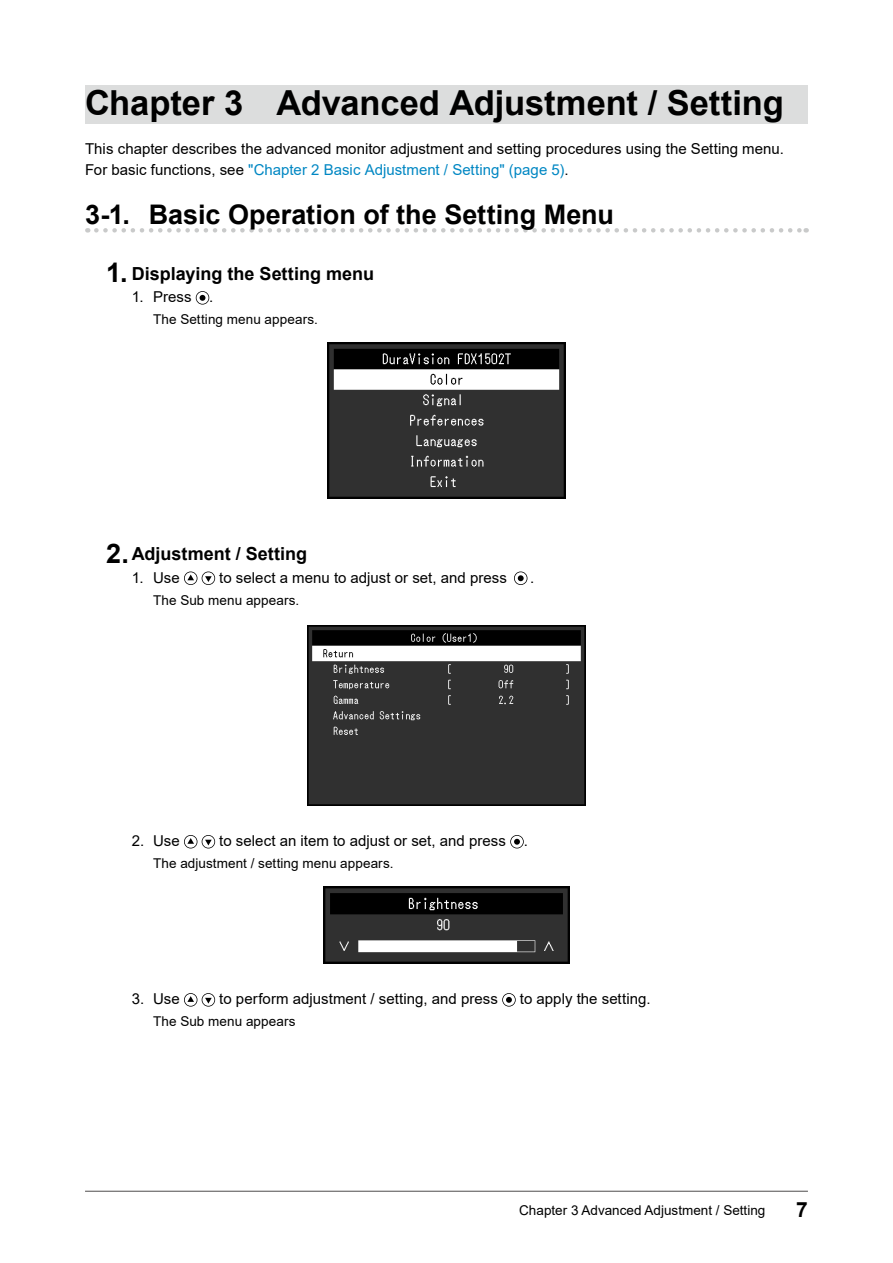
<style>
.page{position:relative;width:893px;height:1263px;background:#fff}
.page>*{position:absolute;margin:0;border:0;box-sizing:border-box;transform-origin:0 0}
.t1{font:700 34.5px "Arial";letter-spacing:-.005em;color:#000}
.t2{font:700 27px "Arial";color:#000}
.t3{font:700 21px "Arial";color:#000}
.t4{font:700 18px "Arial";color:#000}
.t5{font:15px/21px "Arial";letter-spacing:.005em;color:#000}
.t6{font:13.5px "Arial";letter-spacing:.005em;color:#000}
.s1{color:#0087c3}
.s2{font-size:27px}
</style>
<div class="page">
<div style="left:85px;top:85px;width:723px;height:39px;background:#dcdddd"></div>
<svg style="left:96px;top:228px;width:711px;height:5px"></svg>
<svg style="left:196px;top:291px;width:13px;height:14px"></svg>
<img style="left:328px;top:342px;width:237px;height:156px">
<svg style="left:184px;top:571px;width:31px;height:14px"></svg>
<svg style="left:514px;top:571px;width:13px;height:14px"></svg>
<img style="left:308px;top:626px;width:277px;height:179px">
<svg style="left:184px;top:835px;width:31px;height:13px"></svg>
<svg style="left:510px;top:835px;width:14px;height:13px"></svg>
<img style="left:324px;top:886px;width:245px;height:77px">
<svg style="left:184px;top:993px;width:31px;height:13px"></svg>
<svg style="left:502px;top:993px;width:14px;height:13px"></svg>
<hr style="left:85px;top:1191px;width:723px;height:1px;background:#595757">
<h1 class="t1" style="left:85px;top:78px;width:700px">Chapter 3 Advanced Adjustment / Setting</h1>
<p class="t5" style="left:85px;top:138px;width:700px">This chapter describes the advanced monitor adjustment and setting procedures using the Setting menu.<br>For basic functions, see <span class="s1">"Chapter 2 Basic Adjustment / Setting" (page 5)</span>.</p>
<h2 class="t2" style="left:85px;top:196px;width:531px">3-1. Basic Operation of the Setting Menu</h2>
<p class="t4" style="left:106px;top:260px;width:269px"><span class="s2">1.</span> Displaying the Setting menu</p>
<p class="t5" style="left:132px;top:287px;width:83px">1. Press .</p>
<p class="t6" style="left:153px;top:310px;width:166px">The Setting menu appears.</p>
<p class="t4" style="left:106px;top:541px;width:202px"><span class="s2">2.</span> Adjustment / Setting</p>
<p class="t5" style="left:132px;top:567px;width:49px">1. Use</p>
<p class="t5" style="left:219px;top:567px;width:289px">to select a menu to adjust or set, and press</p>
<p class="t5" style="left:530px;top:567px;width:6px">.</p>
<p class="t6" style="left:153px;top:591px;width:148px">The Sub menu appears.</p>
<p class="t5" style="left:132px;top:830px;width:49px">2. Use</p>
<p class="t5" style="left:219px;top:830px;width:310px">to select an item to adjust or set, and press .</p>
<p class="t6" style="left:153px;top:854px;width:242px">The adjustment / setting menu appears.</p>
<p class="t5" style="left:132px;top:988px;width:49px">3. Use</p>
<p class="t5" style="left:219px;top:988px;width:280px">to perform adjustment / setting, and press</p>
<p class="t5" style="left:520px;top:988px;width:132px">to apply the setting.</p>
<p class="t6" style="left:153px;top:1012px;width:144px">The Sub menu appears</p>
<p class="t6" style="left:519px;top:1201px;width:248px">Chapter 3 Advanced Adjustment / Setting</p>
<h3 class="t3" style="left:796px;top:1195px;width:13px">7</h3>
</div>
